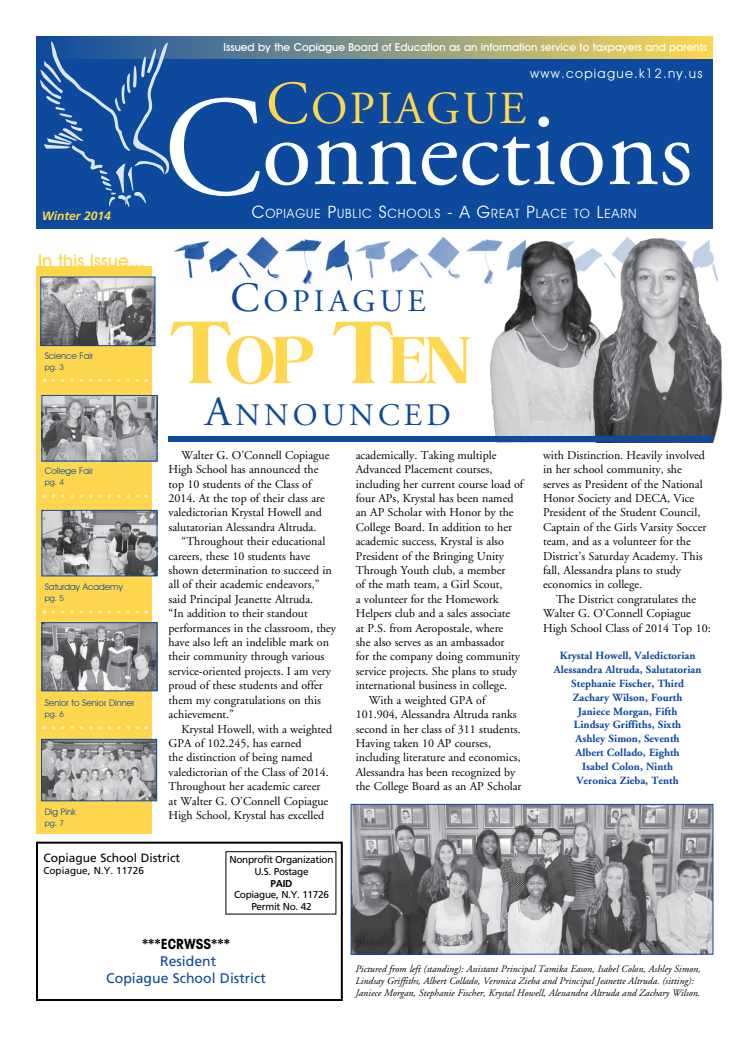
<style>
.page{position:relative;width:749px;height:1037px;background:#fff}
.page>*{position:absolute;margin:0;border:0;box-sizing:border-box;transform-origin:0 0}
.t1{font:142.2px "Adobe Garamond";color:#fff}
.t2{font:101.8px "Adobe Garamond";color:#fff}
.t3{font:600 69px "Romana T";color:#ffd74f}
.t4{font:45.8px "Adobe Garamond";letter-spacing:.055em;color:#ffd74f}
.t5{font:31.3px "Adobe Garamond";letter-spacing:.135em;color:#0d499c}
.t6{font:500 18px "Avant Garde IT Cby BT";color:#ffd74f}
.t7{font:14px/16.8px "Frutiger";color:#0d499c;text-align:center}
.t8{font:700 condensed 14px "Avant Garde";color:#000}
.t9{font:13px "Avant Garde IT Cby BT";letter-spacing:.1em;color:#fff}
.t10{font:12.8px "Avant Garde IT Cby BT";letter-spacing:.065em;color:#fff}
.t11{font:12px/14.4px "Adobe Garamond";color:#000}
.t12{font:12px "Frutiger";color:#000}
.t13{font:italic 700 12px "Frutiger";color:#ffd74f}
.t14{font:700 11px/13.8px "Adobe Garamond";color:#0d499c;text-align:center}
.t15{font:500 11px "Avant Garde IT Cby BT";color:#fff}
.t16{font:italic 10px/12px "Adobe Garamond";color:#000}
.t17{font:10px/11.5px "Frutiger";letter-spacing:-.03em;color:#000;text-align:center}
.t18{font:10px "Frutiger";color:#000}
.t19{font:700 10px "Frutiger";color:#000}
.t20{font:9px "Avant Garde IT Cby BT";color:#0d499c}
.t21{font:8px "Avant Garde IT Cby BT";color:#0d499c}
.s1{font-size:61px}
.s2{font-size:17px}
.s3{font-size:41.7px}
.s4{font-size:92px}
</style>
<div class="page">
<img style="left:174px;top:236px;width:178px;height:49px">
<img style="left:355px;top:236px;width:129px;height:46px">
<div style="left:36px;top:36px;width:677px;height:192px;background:#0d499c"></div>
<svg style="left:68px;top:36px;width:645px;height:22px;background:#9aa17b"></svg>
<div style="left:36px;top:266px;width:115px;height:568px;background:#ffd74f"></div>
<img style="left:42px;top:278px;width:111px;height:66px">
<div style="left:40px;top:276px;width:115px;height:70px;border:1px solid #0d499c"></div>
<img style="left:43px;top:397px;width:112px;height:62px">
<div style="left:41px;top:395px;width:116px;height:66px;border:1px solid #0d499c"></div>
<svg style="left:53px;top:379px;width:94px;height:3px"></svg>
<img style="left:43px;top:512px;width:112px;height:62px">
<div style="left:41px;top:510px;width:116px;height:66px;border:1px solid #0d499c"></div>
<svg style="left:53px;top:495px;width:94px;height:3px"></svg>
<img style="left:43px;top:624px;width:112px;height:65px">
<div style="left:41px;top:622px;width:116px;height:69px;border:1px solid #0d499c"></div>
<svg style="left:53px;top:610px;width:94px;height:3px"></svg>
<img style="left:43px;top:741px;width:112px;height:58px">
<div style="left:41px;top:739px;width:116px;height:62px;border:1px solid #0d499c"></div>
<svg style="left:53px;top:726px;width:94px;height:3px"></svg>
<div style="left:36px;top:841px;width:307px;height:160px;border:2px solid #000"></div>
<div style="left:225px;top:851px;width:111px;height:63px;border:1px solid #000"></div>
<img style="left:484px;top:239px;width:102px;height:197px">
<img style="left:586px;top:237px;width:137px;height:205px">
<div style="left:168px;top:436px;width:544px;height:6px;background:#0d499c"></div>
<img style="left:352px;top:806px;width:359px;height:147px">
<div style="left:350px;top:804px;width:363px;height:151px;border:1px solid #0d499c"></div>
<svg style="left:40px;top:38px;width:131px;height:169px"></svg>
<p class="t13" style="left:42px;top:209px;width:71px">Winter 2014</p>
<h3 class="t6" style="left:38px;top:249px;width:108px">In this Issue...</h3>
<p class="t20" style="left:45px;top:350px;width:50px">Science Fair</p>
<p class="t21" style="left:45px;top:362px;width:21px">pg. 3</p>
<p class="t20" style="left:45px;top:465px;width:50px">College Fair</p>
<p class="t21" style="left:45px;top:477px;width:21px">pg. 4</p>
<p class="t20" style="left:45px;top:581px;width:80px">Saturday Academy</p>
<p class="t21" style="left:45px;top:593px;width:21px">pg. 5</p>
<p class="t20" style="left:45px;top:697px;width:91px">Senior to Senior Dinner</p>
<p class="t21" style="left:45px;top:709px;width:21px">pg. 6</p>
<p class="t20" style="left:45px;top:806px;width:32px">Dig Pink</p>
<p class="t21" style="left:45px;top:818px;width:21px">pg. 7</p>
<p class="t15" style="left:224px;top:40px;width:485px">Issued by the Copiague Board of Education as an information service to taxpayers and parents</p>
<h3 class="t4" style="left:266px;top:84px;width:261px"><span class="s1">C</span>OPIAGUE</h3>
<p class="t9" style="left:530px;top:65px;width:174px">www.copiague.k12.ny.us</p>
<h1 class="t1" style="left:163px;top:73px;width:100px">C</h1>
<h2 class="t2" style="left:262px;top:97px;width:432px">onnections</h2>
<p class="t10" style="left:252px;top:205px;width:386px"><span class="s2">C</span>OPIAGUE <span class="s2">P</span>UBLIC <span class="s2">S</span>CHOOLS <span class="s2">- A G</span>REAT <span class="s2">P</span>LACE TO <span class="s2">L</span>EARN</p>
<h3 class="t5" style="left:230px;top:285px;width:197px"><span class="s3">C</span>OPIAGUE</h3>
<h3 class="t3" style="left:172px;top:323px;width:302px"><span class="s4">T</span>OP <span class="s4">T</span>EN</h3>
<h3 class="t5" style="left:205px;top:398px;width:247px"><span class="s3">A</span>NNOUNCED</h3>
<p class="t11" style="left:168px;top:448px;width:162px;text-indent:13px">Walter G. O’Connell Copiague<br>High School has announced the top 10 students of the Class of<br>2014. At the top of their class are valedictorian Krystal Howell and salutatorian Alessandra Altruda.</p>
<p class="t11" style="left:168px;top:534px;width:169px;text-indent:13px">“Throughout their educational careers, these 10 students have shown determination to succeed in all of their academic endeavors,” said Principal Jeanette Altruda.<br>“In addition to their standout performances in the classroom, they have also left an indelible mark on their community through various service-oriented projects. I am very proud of these students and offer them my congratulations on this achievement.”</p>
<p class="t11" style="left:168px;top:722px;width:165px;text-indent:13px">Krystal Howell, with a weighted<br>GPA of 102.245, has earned<br>the distinction of being named valedictorian of the Class of 2014.<br>Throughout her academic career<br>at Walter G. O’Connell Copiague<br>High School, Krystal has excelled</p>
<p class="t11" style="left:356px;top:448px;width:142px">academically. Taking multiple</p>
<p class="t11" style="left:356px;top:462px;width:138px">Advanced Placement courses,</p>
<p class="t11" style="left:356px;top:477px;width:169px">including her current course load of</p>
<p class="t11" style="left:356px;top:491px;width:159px">four APs, Krystal has been named</p>
<p class="t11" style="left:356px;top:506px;width:159px">an AP Scholar with Honor by the</p>
<p class="t11" style="left:356px;top:520px;width:158px">College Board. In addition to her</p>
<p class="t11" style="left:356px;top:534px;width:150px">academic success, Krystal is also</p>
<p class="t11" style="left:356px;top:549px;width:150px">President of the Bringing Unity</p>
<p class="t11" style="left:356px;top:563px;width:151px">Through Youth club, a member</p>
<p class="t11" style="left:356px;top:578px;width:148px">of the math team, a Girl Scout,</p>
<p class="t11" style="left:356px;top:592px;width:144px">a volunteer for the Homework</p>
<p class="t11" style="left:356px;top:606px;width:156px">Helpers club and a sales associate</p>
<p class="t11" style="left:356px;top:621px;width:149px">at P.S. from Aeropostale, where</p>
<p class="t11" style="left:356px;top:635px;width:150px">she also serves as an ambassador</p>
<p class="t11" style="left:356px;top:650px;width:166px">for the company doing community</p>
<p class="t11" style="left:356px;top:664px;width:163px">service projects. She plans to study</p>
<p class="t11" style="left:356px;top:678px;width:153px">international business in college.</p>
<p class="t11" style="left:369px;top:693px;width:118px">With a weighted GPA of</p>
<p class="t11" style="left:356px;top:707px;width:162px">101.904, Alessandra Altruda ranks</p>
<p class="t11" style="left:356px;top:722px;width:166px">second in her class of 311 students.</p>
<p class="t11" style="left:356px;top:736px;width:137px">Having taken 10 AP courses,</p>
<p class="t11" style="left:356px;top:750px;width:166px">including literature and economics,</p>
<p class="t11" style="left:356px;top:765px;width:161px">Alessandra has been recognized by</p>
<p class="t11" style="left:356px;top:779px;width:167px">the College Board as an AP Scholar</p>
<p class="t11" style="left:543px;top:448px;width:165px">with Distinction. Heavily involved in her school community, she serves as President of the National<br>Honor Society and DECA, Vice<br>President of the Student Council,<br>Captain of the Girls Varsity Soccer team, and as a volunteer for the<br>District’s Saturday Academy. This fall, Alessandra plans to study economics in college.</p>
<p class="t11" style="left:543px;top:592px;width:169px;text-indent:13px">The District congratulates the<br>Walter G. O’Connell Copiague<br>High School Class of 2014 Top 10:</p>
<p class="t14" style="left:554px;top:649px;width:149px">Krystal Howell, Valedictorian<br>Alessandra Altruda, Salutatorian<br>Stephanie Fischer, Third<br>Zachary Wilson, Fourth<br>Janiece Morgan, Fifth<br>Lindsay Griffiths, Sixth<br>Ashley Simon, Seventh<br>Albert Collado, Eighth<br>Isabel Colon, Ninth<br>Veronica Zieba, Tenth</p>
<p class="t12" style="left:43px;top:850px;width:138px">Copiague School District</p>
<p class="t18" style="left:43px;top:864px;width:102px">Copiague, N.Y. 11726</p>
<p class="t17" style="left:229px;top:854px;width:106px">Nonprofit Organization<br>U.S. Postage</p>
<p class="t19" style="left:270px;top:877px;width:23px">PAID</p>
<p class="t17" style="left:234px;top:889px;width:96px">Copiague, N.Y. 11726<br>Permit No. 42</p>
<p class="t8" style="left:142px;top:935px;width:89px">***ECRWSS***</p>
<p class="t7" style="left:106px;top:952px;width:161px">Resident<br>Copiague School District</p>
<p class="t16" style="left:355px;top:963px;width:347px">Pictured from left (standing): Assistant Principal Tamika Eason, Isabel Colon, Ashley Simon,<br>Lindsay Griffiths, Albert Collado, Veronica Zieba and Principal Jeanette Altruda. (sitting):<br>Janiece Morgan, Stephanie Fischer, Krystal Howell, Alessandra Altruda and Zachary Wilson.</p>
</div>
